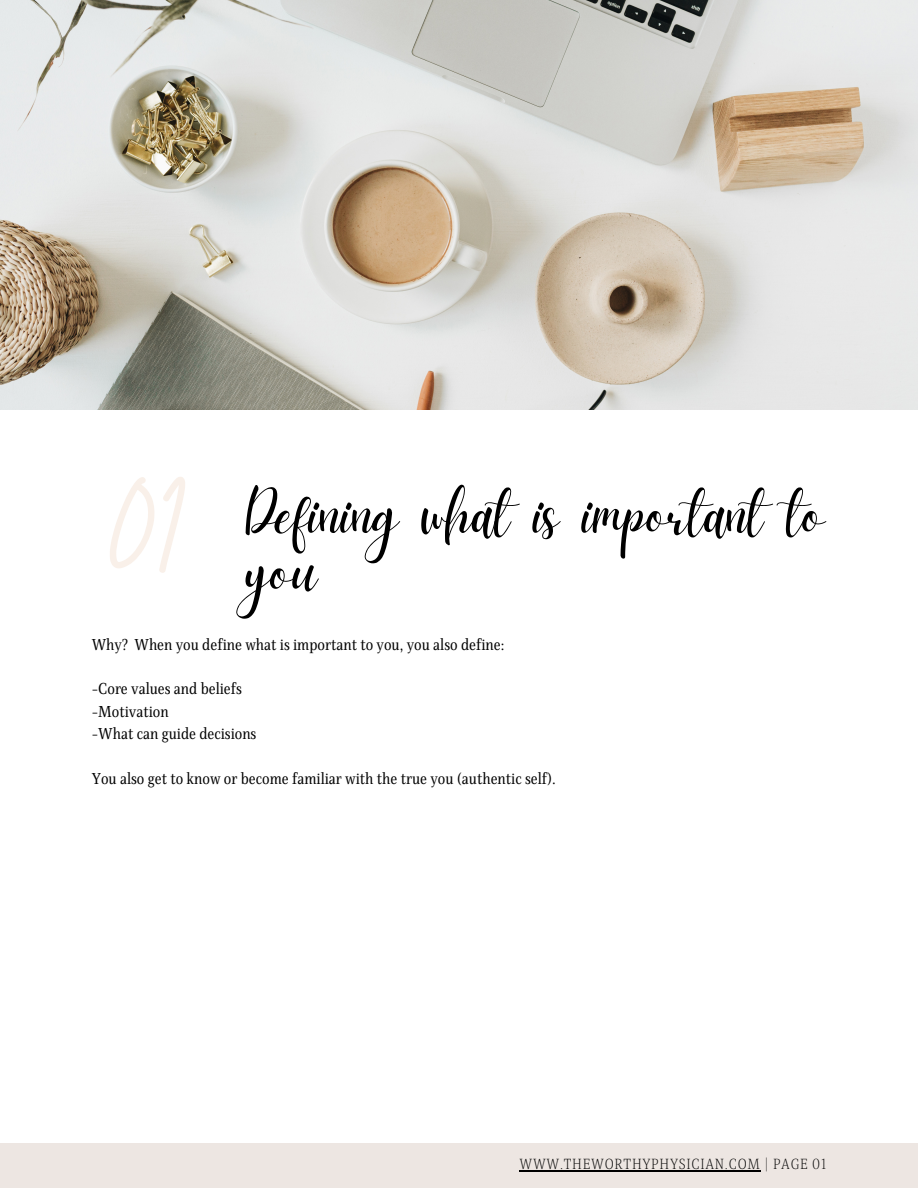
<style>
.page{position:relative;width:918px;height:1188px;background:#fff}
.page>*{position:absolute;margin:0;border:0;box-sizing:border-box;transform-origin:0 0}
.t1{font:154.5px "Brittany Signature";color:#f9f0e9}
.t2{font:63px/57.3px "Daydream";color:#000}
.t3{font:16.2px "Singel";color:#000}
.t4{font:300 15px "Singel";letter-spacing:.05em;color:#000}
</style>
<div class="page">
<img style="left:0;top:0;width:918px;height:410px">
<div style="left:0;top:1143px;width:918px;height:45px;background:#ede6e2"></div>
<hr style="left:520px;top:1170px;width:241px;height:1px;background:#000">
<p class="t1" style="left:109px;top:417px;width:78px">01</p>
<p class="t2" style="left:246px;top:492px;width:581px">Defining what is important to you</p>
<p class="t3" style="left:92px;top:634px;width:414px">Why? When you define what is important to you, you also define:</p>
<p class="t3" style="left:92px;top:679px;width:152px">-Core values and beliefs</p>
<p class="t3" style="left:92px;top:702px;width:79px">-Motivation</p>
<p class="t3" style="left:92px;top:724px;width:166px">-What can guide decisions</p>
<p class="t3" style="left:92px;top:769px;width:466px">You also get to know or become familiar with the true you (authentic self).</p>
<p class="t4" style="left:520px;top:1155px;width:308px">WWW.THEWORTHYPHYSICIAN.COM | PAGE 01</p>
</div>
